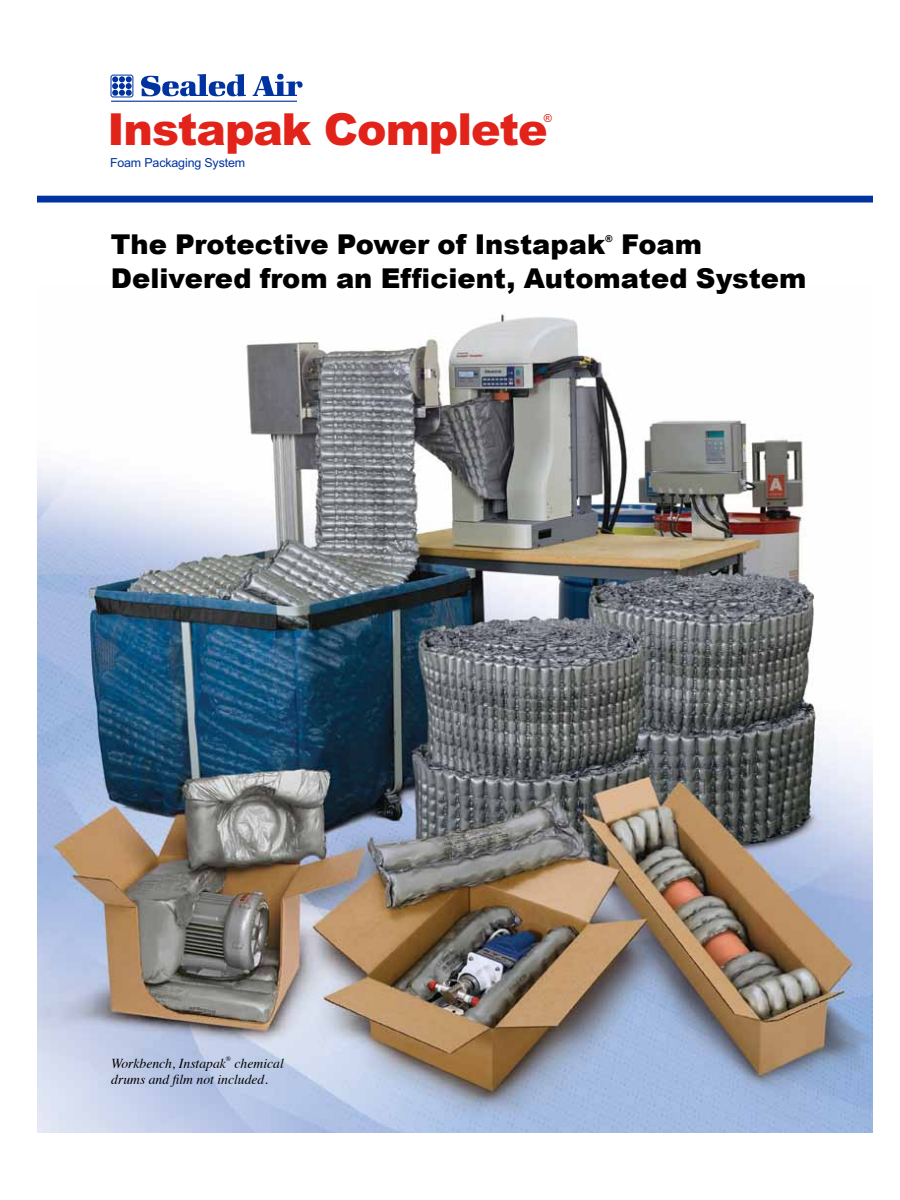
<style>
.page{position:relative;width:900px;height:1200px;background:#fff}
.page>*{position:absolute;margin:0;border:0;box-sizing:border-box;transform-origin:0 0}
.t1{font:900 44.25px "Arial";letter-spacing:-.025em;color:#e2231a}
.t2{font:900 27.3px/33.5px "Arial";color:#000}
.t3{font:italic 13.65px/16.4px "Times";color:#000}
.t4{font:12.45px "Arial";letter-spacing:-.01em;color:#0033a0}
.t5{font:11.1px "Arial";color:#e2231a}
.t6{font:900 9.6px "Arial";color:#000}
.t7{font:6.9px "Times";color:#000}
</style>
<div class="page">
<div style="left:37px;top:196px;width:836px;height:7px;background:#0033a0"></div>
<img style="left:37px;top:314px;width:836px;height:819px">
<svg style="left:113px;top:77px;width:18px;height:18px"></svg>
<svg style="left:141px;top:74px;width:105px;height:22px"></svg>
<div style="left:277px;top:74px;width:7px;height:6px;background:#0033a0;border-radius:50%"></div>
<svg style="left:253px;top:76px;width:50px;height:20px"></svg>
<div style="left:111px;top:75px;width:22px;height:22px;border:1px solid #0033a0;border-radius:2px"></div>
<hr style="left:111px;top:101px;width:186px;height:1px;background:#0033a0">
<h1 class="t1" style="left:107px;top:98px;width:442px">Instapak Complete</h1>
<p class="t4" style="left:110px;top:154px;width:137px">Foam Packaging System</p>
<p class="t5" style="left:544px;top:111px;width:10px">®</p>
<p class="t2" style="left:111px;top:227px;width:496px">The Protective Power of Instapak</p>
<p class="t6" style="left:605px;top:232px;width:9px">®</p>
<p class="t2" style="left:111px;top:227px;width:697px;text-indent:510px">Foam<br>Delivered from an Efficient, Automated System</p>
<p class="t3" style="left:111px;top:1054px;width:116px">Workbench, Instapak</p>
<p class="t7" style="left:226px;top:1052px;width:7px">®</p>
<p class="t3" style="left:111px;top:1054px;width:174px;text-indent:123px">chemical drums and film not included.</p>
</div>
